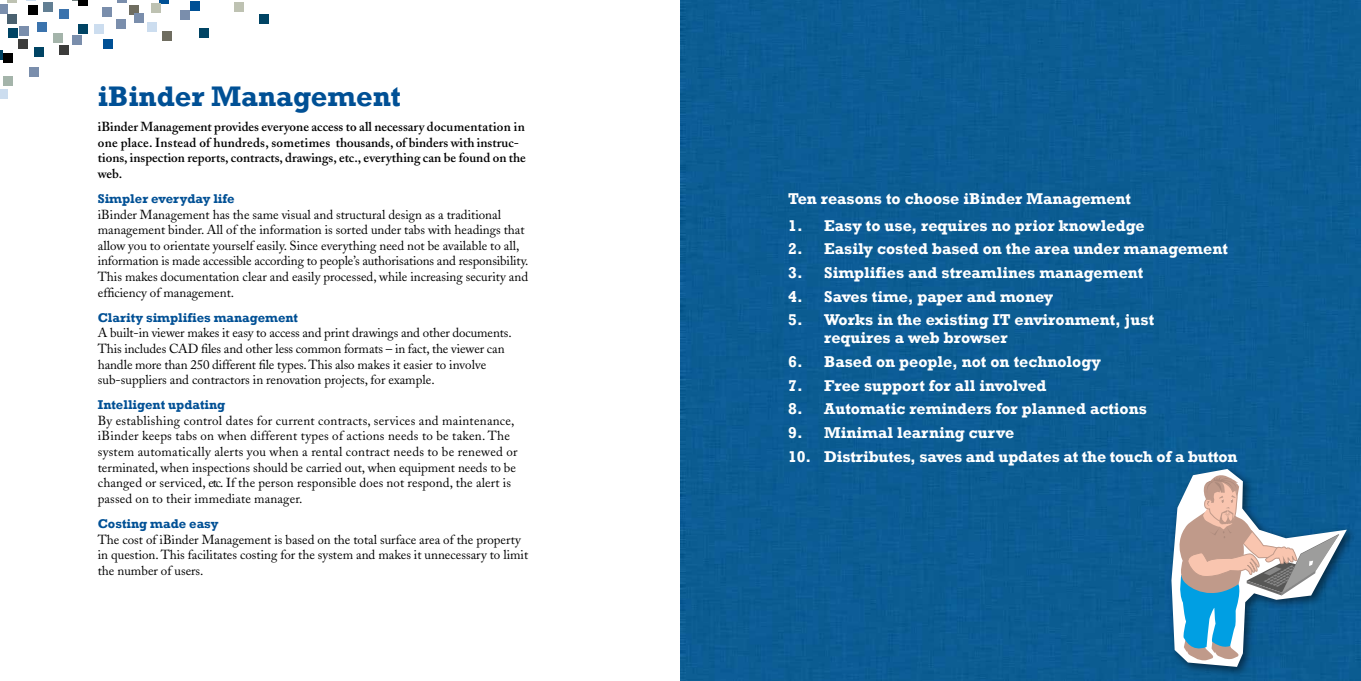
<style>
.page{position:relative;width:1361px;height:681px;background:#fff}
.page>*{position:absolute;margin:0;border:0;box-sizing:border-box;transform-origin:0 0}
.t1{font:700 29px "Rockwell";color:#005095}
.t2{font:700 16px/18px "Rockwell";color:#fff}
.t3{font:13px/15.6px "Adobe Caslon";color:#000}
.t4{font:13px/15.6px "Adobe Caslon";letter-spacing:.02em;color:#000}
.t5{font:600 13px/15.6px "Adobe Caslon";color:#000}
.t6{font:700 13px "Rockwell";color:#005095}
</style>
<div class="page">
<div style="left:680px;top:0;width:681px;height:680px;background:#0c5c93"></div>
<div style="left:0;top:89px;width:8px;height:9px;background:#ccddef"></div>
<svg style="left:160px;top:0;width:9px;height:4px"></svg>
<div style="left:104px;top:40px;width:9px;height:9px;background:#005095"></div>
<div style="left:190px;top:1px;width:9px;height:9px;background:#005095"></div>
<div style="left:59px;top:9px;width:9px;height:9px;background:#3b73ad"></div>
<div style="left:37px;top:22px;width:9px;height:9px;background:#3b73ad"></div>
<div style="left:44px;top:3px;width:9px;height:9px;background:#627f94"></div>
<div style="left:78px;top:0;width:10px;height:6px;background:#000"></div>
<div style="left:28px;top:6px;width:9px;height:9px;background:#000"></div>
<div style="left:4px;top:53px;width:9px;height:10px;background:#000"></div>
<div style="left:130px;top:6px;width:9px;height:9px;background:#6f6d60"></div>
<div style="left:19px;top:40px;width:9px;height:9px;background:#3c3c3b"></div>
<div style="left:59px;top:46px;width:9px;height:9px;background:#3c3c3b"></div>
<div style="left:7px;top:14px;width:10px;height:9px;background:#4a6170"></div>
<div style="left:34px;top:48px;width:9px;height:9px;background:#004464"></div>
<div style="left:199px;top:29px;width:9px;height:9px;background:#004464"></div>
<div style="left:259px;top:14px;width:9px;height:9px;background:#004464"></div>
<svg style="left:0;top:50px;width:2px;height:9px"></svg>
<div style="left:8px;top:29px;width:10px;height:9px;background:#004464"></div>
<div style="left:78px;top:24px;width:10px;height:9px;background:#004464"></div>
<div style="left:134px;top:13px;width:9px;height:9px;background:#7a8eac"></div>
<div style="left:103px;top:7px;width:9px;height:9px;background:#7a8eac"></div>
<div style="left:181px;top:10px;width:9px;height:10px;background:#7a8eac"></div>
<div style="left:20px;top:27px;width:9px;height:9px;background:#7a8eac"></div>
<svg style="left:118px;top:0;width:9px;height:3px"></svg>
<div style="left:30px;top:67px;width:9px;height:9px;background:#7a8eac"></div>
<div style="left:116px;top:20px;width:9px;height:9px;background:#7a8eac"></div>
<div style="left:72px;top:35px;width:9px;height:9px;background:#7a8eac"></div>
<div style="left:94px;top:24px;width:10px;height:9px;background:#ccddef"></div>
<div style="left:147px;top:22px;width:9px;height:9px;background:#ccddef"></div>
<div style="left:0;top:5px;width:7px;height:9px;background:#7a8eac"></div>
<svg style="left:7px;top:0;width:10px;height:3px"></svg>
<div style="left:152px;top:4px;width:9px;height:9px;background:#bec2b2"></div>
<div style="left:234px;top:3px;width:9px;height:9px;background:#bec2b2"></div>
<div style="left:53px;top:33px;width:9px;height:9px;background:#a4b4aa"></div>
<div style="left:3px;top:76px;width:9px;height:9px;background:#a4b4aa"></div>
<div style="left:163px;top:31px;width:9px;height:10px;background:#6f6d60"></div>
<img style="left:1164px;top:461px;width:192px;height:219px">
<svg style="left:1171px;top:468px;width:175px;height:198px"></svg>
<h1 class="t1" style="left:98px;top:79px;width:304px">iBinder Management</h1>
<p class="t5" style="left:98px;top:119px;width:430px">iBinder Management provides everyone access to all necessary documentation in one place. Instead of hundreds, sometimes thousands, of binders with instruc&shy;tions, inspection reports, contracts, drawings, etc., everything can be found on the web.</p>
<p class="t6" style="left:98px;top:191px;width:138px">Simpler everyday life</p>
<p class="t3" style="left:98px;top:206px;width:432px">iBinder Management has the same visual and structural design as a traditional management binder. All of the information is sorted under tabs with headings that allow you to orientate yourself easily. Since everything need not be available to all, information is made accessible according to people’s authorisations and responsibility.<br>This makes documentation clear and easily processed, while increasing security and efficiency of management.</p>
<p class="t6" style="left:98px;top:309px;width:202px">Clarity simplifies management</p>
<p class="t3" style="left:98px;top:325px;width:415px">A built-in viewer makes it easy to access and print drawings and other documents.<br>This includes CAD files and other less common formats – in fact, the viewer can handle more than 250 different file types. This also makes it easier to involve sub-suppliers and contractors in renovation projects, for example.</p>
<p class="t6" style="left:98px;top:397px;width:129px">Intelligent updating</p>
<p class="t4" style="left:98px;top:412px;width:421px">By establishing control dates for current contracts, services and maintenance, iBinder keeps tabs on when different types of actions needs to be taken. The system automatically alerts you when a rental contract needs to be renewed or terminated, when inspections should be carried out, when equipment needs to be changed or serviced, etc. If the person responsible does not respond, the alert is passed on to their immediate manager.</p>
<p class="t6" style="left:98px;top:515px;width:122px">Costing made easy</p>
<p class="t3" style="left:98px;top:531px;width:432px">The cost of iBinder Management is based on the total surface area of the property in question. This facilitates costing for the system and makes it unnecessary to limit the number of users.</p>
<p class="t2" style="left:788px;top:189px;width:344px">Ten reasons to choose iBinder Management</p>
<p class="t2" style="left:788px;top:216px;width:358px">1. Easy to use, requires no prior knowledge</p>
<p class="t2" style="left:788px;top:240px;width:441px">2. Easily costed based on the area under management</p>
<p class="t2" style="left:788px;top:263px;width:357px">3. Simplifies and streamlines management</p>
<p class="t2" style="left:788px;top:287px;width:267px">4. Saves time, paper and money</p>
<p class="t2" style="left:824px;top:311px;width:331px;text-indent:-36px">5. Works in the existing IT environment, just requires a web browser</p>
<p class="t2" style="left:788px;top:352px;width:314px">6. Based on people, not on technology</p>
<p class="t2" style="left:788px;top:376px;width:260px">7. Free support for all involved</p>
<p class="t2" style="left:788px;top:400px;width:360px">8. Automatic reminders for planned actions</p>
<p class="t2" style="left:788px;top:423px;width:227px">9. Minimal learning curve</p>
<p class="t2" style="left:788px;top:447px;width:451px">10. Distributes, saves and updates at the touch of a button</p>
</div>
